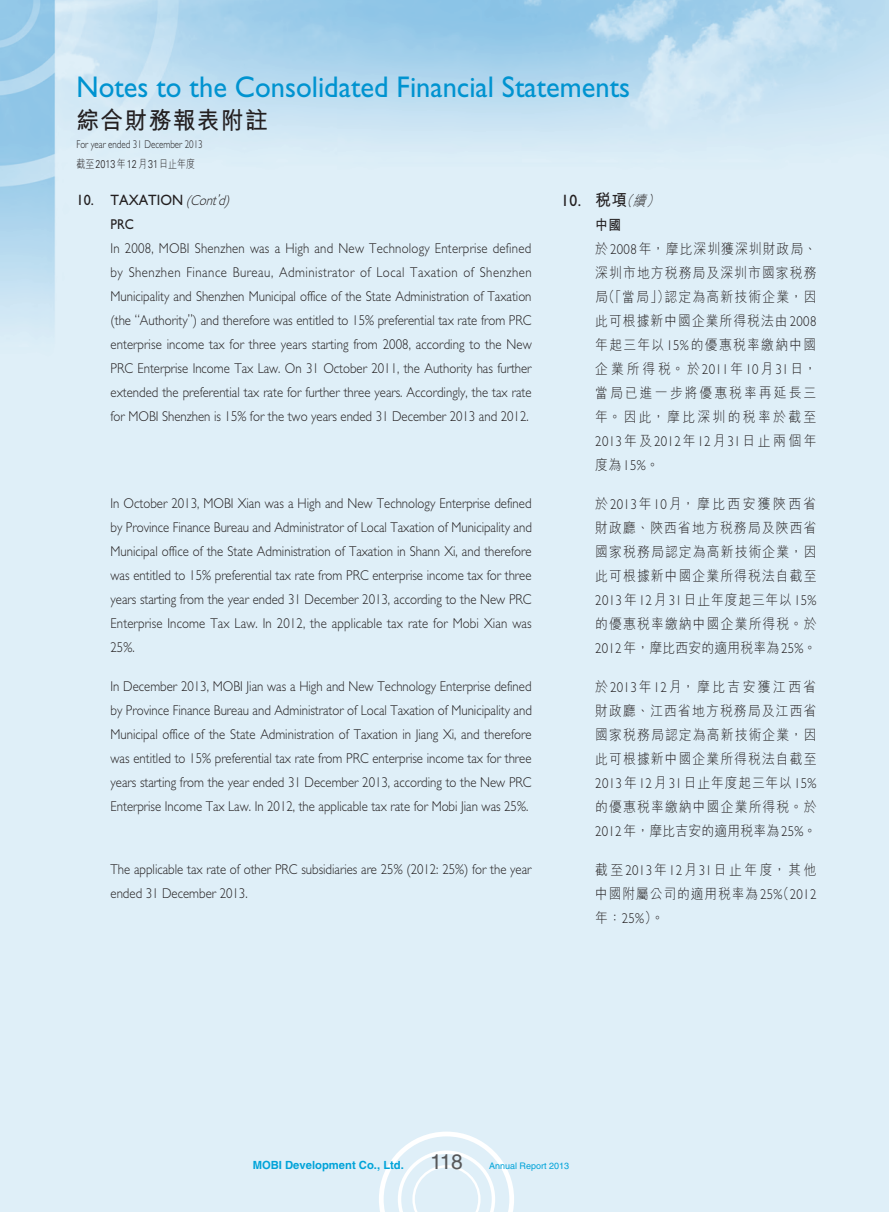
<style>
.page{position:relative;width:893px;height:1212px;background:#fff}
.page>*{position:absolute;margin:0;border:0;box-sizing:border-box;transform-origin:0 0}
.t1{font:30px "Gill Sans Std";color:#0093d0;scale:.95 1}
.t2{font:700 24px "M Hei HK";letter-spacing:.055em;color:#231f20;scale:.95 1}
._8__標題_C{font:16.5px "Gill Sans Std";color:#231f20;scale:.95 1}
._3__標題{font:15px "Gill Sans Std";color:#231f20;scale:.95 1}
._1__內文{font:300 14.25px/24px "Gill Sans Std";color:#231f20;text-align:justify;scale:.9 1}
._6__內文-C{font:300 14.25px/24px "M Hei HK";letter-spacing:.085em;color:#231f20;text-align:justify;scale:.9 1}
._4__副標題{font:14.25px "Gill Sans Std";color:#231f20;scale:.9 1}
._9__副標題-C{font:700 14.25px "M Hei HK";color:#231f20;scale:.9 1}
.t3{font:700 11.25px "Helvetica LT Std";color:#00a3d9}
.t4{font:300 11.25px "Gill Sans Std";color:#231f20;scale:.8 1}
.t5{font:300 11.25px "M Hei HK";color:#231f20;scale:.8 1}
.t6{font:9px "Helvetica LT Std";color:#00a3d9}
.s1{font-family:"Univers LT Std"}
.s2{font-weight:300;font-style:italic;font-size:14.25px}
.s3{font-family:"M Hei HK";font-weight:700}
.s4{font-family:"M Hei HK";font-weight:300;font-style:italic;font-size:14.25px}
.s5{font-family:"Gill Sans Std"}
.s6{font-weight:400;font-size:21px;color:#57585a}
</style>
<div class="page">
<div style="left:0;top:0;width:889px;height:1212px;background:#dfeff8"></div>
<img style="left:0;top:0;width:889px;height:328px">
<svg style="left:379px;top:1131px;width:135px;height:81px"></svg>
<h1 class="t1" style="left:76px;top:70px;width:584px">Notes to the Consolidated Financial Statements</h1>
<h2 class="t2" style="left:76px;top:102px;width:203px">綜合財務報表附註</h2>
<p class="t4" style="left:76px;top:138px;width:159px">For year ended 31 December 2013</p>
<p class="t5" style="left:76px;top:158px;width:150px">截至<span class="s1">2013</span>年<span class="s1">12</span>月<span class="s1">31</span>日止年度</p>
<p class="_3__標題" style="left:77px;top:191px;width:167px">10. TAXATION <span class="s2">(Cont’d)</span></p>
<p class="_4__副標題" style="left:111px;top:216px;width:27px">PRC</p>
<p class="_1__內文" style="left:111px;top:236px;width:470px">In 2008, MOBI Shenzhen was a High and New Technology Enterprise defined by Shenzhen Finance Bureau, Administrator of Local Taxation of Shenzhen Municipality and Shenzhen Municipal office of the State Administration of Taxation (the “Authority”) and therefore was entitled to 15% preferential tax rate from PRC enterprise income tax for three years starting from 2008, according to the New PRC Enterprise Income Tax Law. On 31 October 2011, the Authority has further extended the preferential tax rate for further three years. Accordingly, the tax rate for MOBI Shenzhen is 15% for the two years ended 31 December 2013 and 2012.</p>
<p class="_8__標題_C" style="left:561px;top:191px;width:108px">10. <span class="s3">稅項</span><span class="s4">（續）</span></p>
<p class="_9__副標題-C" style="left:595px;top:214px;width:30px">中國</p>
<p class="_6__內文-C" style="left:595px;top:237px;width:247px">於<span class="s5">2008</span>年，摩比深圳獲深圳財政局、深圳市地方稅務局及深圳市國家稅務局（「當局」）認定為高新技術企業，因此可根據新中國企業所得稅法由<span class="s5">2008</span>年起三年以<span class="s5">15%</span>的優惠稅率繳納中國企業所得稅。於<span class="s5">2011</span>年<span class="s5">10</span>月<span class="s5">31</span>日，當局已進一步將優惠稅率再延長三年。因此，摩比深圳的稅率於截至<span class="s5">2013</span>年及<span class="s5">2012</span>年<span class="s5">12</span>月<span class="s5">31</span>日止兩個年度為<span class="s5">15%</span>。</p>
<p class="_6__內文-C" style="left:595px;top:492px;width:247px">於<span class="s5">2013</span>年<span class="s5">10</span>月，摩比西安獲陝西省財政廳、陝西省地方稅務局及陝西省國家稅務局認定為高新技術企業，因此可根據新中國企業所得稅法自截至<span class="s5">2013</span>年<span class="s5">12</span>月<span class="s5">31</span>日止年度起三年以<span class="s5">15%</span>的優惠稅率繳納中國企業所得稅。於<span class="s5">2012</span>年，摩比西安的適用稅率為<span class="s5">25%</span>。</p>
<p class="_6__內文-C" style="left:595px;top:675px;width:247px">於<span class="s5">2013</span>年<span class="s5">12</span>月，摩比吉安獲江西省財政廳、江西省地方稅務局及江西省國家稅務局認定為高新技術企業，因此可根據新中國企業所得稅法自截至<span class="s5">2013</span>年<span class="s5">12</span>月<span class="s5">31</span>日止年度起三年以<span class="s5">15%</span>的優惠稅率繳納中國企業所得稅。於<span class="s5">2012</span>年，摩比吉安的適用稅率為<span class="s5">25%</span>。</p>
<p class="_6__內文-C" style="left:595px;top:858px;width:247px">截至<span class="s5">2013</span>年<span class="s5">12</span>月<span class="s5">31</span>日止年度，其他中國附屬公司的適用稅率為<span class="s5">25%</span>（<span class="s5">2012</span>年：<span class="s5">25%</span>）。</p>
<p class="_1__內文" style="left:111px;top:491px;width:470px">In October 2013, MOBI Xian was a High and New Technology Enterprise defined by Province Finance Bureau and Administrator of Local Taxation of Municipality and Municipal office of the State Administration of Taxation in Shann Xi, and therefore was entitled to 15% preferential tax rate from PRC enterprise income tax for three years starting from the year ended 31 December 2013, according to the New PRC Enterprise Income Tax Law. In 2012, the applicable tax rate for Mobi Xian was 25%.</p>
<p class="_1__內文" style="left:111px;top:674px;width:470px">In December 2013, MOBI Jian was a High and New Technology Enterprise defined by Province Finance Bureau and Administrator of Local Taxation of Municipality and Municipal office of the State Administration of Taxation in Jiang Xi, and therefore was entitled to 15% preferential tax rate from PRC enterprise income tax for three years starting from the year ended 31 December 2013, according to the New PRC Enterprise Income Tax Law. In 2012, the applicable tax rate for Mobi Jian was 25%.</p>
<p class="_1__內文" style="left:111px;top:857px;width:469px">The applicable tax rate of other PRC subsidiaries are 25% (2012: 25%) for the year ended 31 December 2013.</p>
<p class="t3" style="left:253px;top:1158px;width:212px">MOBI Development Co., Ltd. <span class="s6">118</span></p>
<p class="t6" style="left:489px;top:1161px;width:82px">Annual Report 2013</p>
</div>
